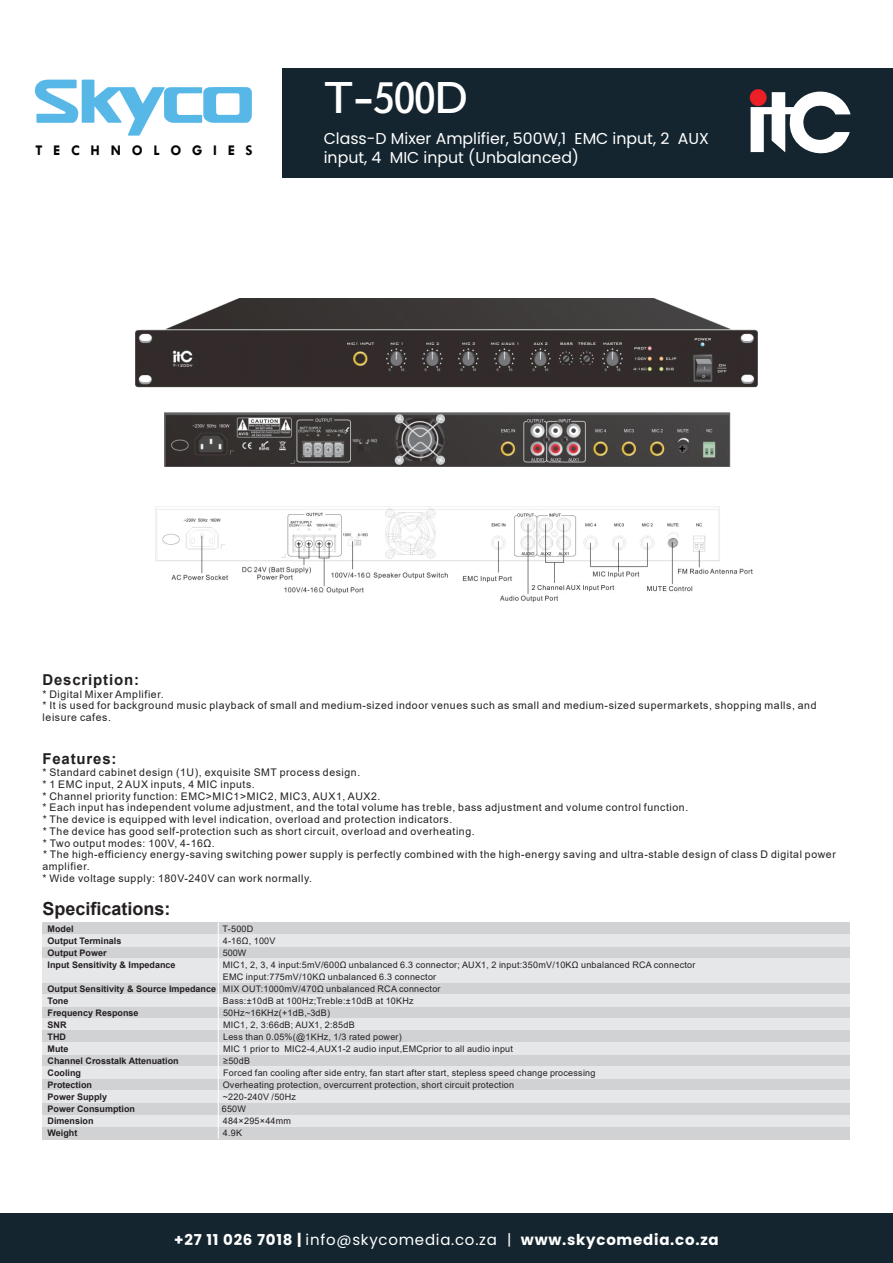
<style>
.page{position:relative;width:893px;height:1263px;background:#fff}
.page>*{position:absolute;margin:0;border:0;box-sizing:border-box;transform-origin:0 0}
.t1{font:42px "Tw Cen Class MT Std";color:#fff}
.t2{font:700 18px "Arial";color:#231f20}
.t3{font:15.75px/18.9px "Poppins";color:#fff}
.t4{font:700 15px "Poppins";letter-spacing:.05em;color:#fff}
.t5{font:700 15px "Arial";letter-spacing:.055em;color:#231f20}
.t6{font:700 14.85px "Tw Cen";letter-spacing:.72em;color:#050504}
.t7{font:10.5px/11.7px "Arial";letter-spacing:.055em;color:#231f20}
.t8{font:9px/12px "Arial";letter-spacing:.03em;color:#231f20}
.t9{font:700 9px/12px "Arial";color:#231f20}
.s1{font-weight:400}
</style>
<div class="page">
<div style="left:42px;top:922px;width:808px;height:12px;background:#d1d2d4"></div>
<div style="left:42px;top:946px;width:808px;height:12px;background:#d1d2d4"></div>
<div style="left:42px;top:982px;width:808px;height:13px;background:#d1d2d4"></div>
<div style="left:42px;top:1007px;width:808px;height:12px;background:#d1d2d4"></div>
<div style="left:42px;top:1019px;width:808px;height:12px;background:#e6e7e9"></div>
<div style="left:42px;top:995px;width:808px;height:12px;background:#e6e7e9"></div>
<div style="left:42px;top:958px;width:808px;height:24px;background:#e6e7e9"></div>
<div style="left:42px;top:934px;width:808px;height:12px;background:#e6e7e9"></div>
<div style="left:42px;top:1031px;width:808px;height:12px;background:#d1d2d4"></div>
<div style="left:42px;top:1055px;width:808px;height:12px;background:#d1d2d4"></div>
<div style="left:42px;top:1043px;width:808px;height:12px;background:#e6e7e9"></div>
<div style="left:42px;top:1103px;width:808px;height:12px;background:#d1d2d4"></div>
<div style="left:42px;top:1079px;width:808px;height:12px;background:#d1d2d4"></div>
<div style="left:42px;top:1091px;width:808px;height:12px;background:#e6e7e9"></div>
<div style="left:42px;top:1067px;width:808px;height:12px;background:#e6e7e9"></div>
<div style="left:42px;top:1115px;width:808px;height:12px;background:#e6e7e9"></div>
<div style="left:42px;top:1127px;width:808px;height:12px;background:#d1d2d4"></div>
<hr style="left:218px;top:922px;width:1px;height:217px;background:#fff">
<img style="left:135px;top:298px;width:623px;height:169px">
<div style="left:0;top:1213px;width:893px;height:50px;background:#14252f"></div>
<img style="left:155px;top:506px;width:598px;height:97px">
<div style="left:282px;top:68px;width:611px;height:109px;background:#14252f"></div>
<svg style="left:751px;top:89px;width:100px;height:65px"></svg>
<svg style="left:34px;top:80px;width:218px;height:56px"></svg>
<h3 class="t6" style="left:35px;top:142px;width:219px">TECHNOLOGIES</h3>
<h1 class="t1" style="left:324px;top:70px;width:145px">T-500D</h1>
<h3 class="t3" style="left:324px;top:129px;width:387px">Class-D Mixer Amplifier, 500W,1 EMC input, 2 AUX input, 4 MIC input (Unbalanced)</h3>
<h3 class="t5" style="left:42px;top:669px;width:98px">Description:</h3>
<p class="t7" style="left:42px;top:688px;width:776px">* Digital Mixer Amplifier.<br>* It is used for background music playback of small and medium-sized indoor venues such as small and medium-sized supermarkets, shopping malls, and leisure cafes.</p>
<h3 class="t5" style="left:42px;top:748px;width:76px">Features:</h3>
<p class="t7" style="left:42px;top:766px;width:795px">* Standard cabinet design (1U), exquisite SMT process design.<br>* 1 EMC input, 2 AUX inputs, 4 MIC inputs.<br>* Channel priority function: EMC&gt;MIC1&gt;MIC2, MIC3, AUX1, AUX2.<br>* Each input has independent volume adjustment, and the total volume has treble, bass adjustment and volume control function.<br>* The device is equipped with level indication, overload and protection indicators.<br>* The device has good self-protection such as short circuit, overload and overheating.<br>* Two output modes: 100V, 4-16Ω.<br>* The high-efficiency energy-saving switching power supply is perfectly combined with the high-energy saving and ultra-stable design of class D digital power amplifier.<br>* Wide voltage supply: 180V-240V can work normally.</p>
<h2 class="t2" style="left:42px;top:896px;width:130px">Specifications:</h2>
<p class="t8" style="left:223px;top:922px;width:32px">T-500D</p>
<p class="t9" style="left:48px;top:923px;width:130px">Model<br>Output Terminals<br>Output Power<br>Input Sensitivity &amp; Impedance</p>
<p class="t9" style="left:48px;top:983px;width:170px">Output Sensitivity &amp; Source Impedance<br>Tone<br>Frequency Response<br>SNR<br>THD<br>Mute<br>Channel Crosstalk Attenuation<br>Cooling<br>Protection<br>Power Supply<br>Power Consumption<br>Dimension<br>Weight</p>
<p class="t8" style="left:223px;top:934px;width:474px">4-16Ω, 100V<br>500W<br>MIC1, 2, 3, 4 input:5mV/600Ω unbalanced 6.3 connector; AUX1, 2 input:350mV/10KΩ unbalanced RCA connector EMC input:775mV/10KΩ unbalanced 6.3 connector<br>MIX OUT:1000mV/470Ω unbalanced RCA connector<br>Bass:±10dB at 100Hz;Treble:±10dB at 10KHz<br>50Hz~16KHz(+1dB,-3dB)<br>MIC1, 2, 3:66dB; AUX1, 2:85dB<br>Less than 0.05%(@1KHz, 1/3 rated power)<br>MIC 1 prior to MIC2-4,AUX1-2 audio input,EMCprior to all audio input<br>≥50dB<br>Forced fan cooling after side entry, fan start after start, stepless speed change processing<br>Overheating protection, overcurrent protection, short circuit protection<br>~220-240V /50Hz</p>
<p class="t8" style="left:223px;top:1115px;width:70px">484×295×44mm<br>4.9K</p>
<p class="t8" style="left:222px;top:1103px;width:26px">650W</p>
<h3 class="t4" style="left:174px;top:1231px;width:546px">+27 11 026 7018 | <span class="s1">info@skycomedia.co.za |</span> www.skycomedia.co.za</h3>
</div>
